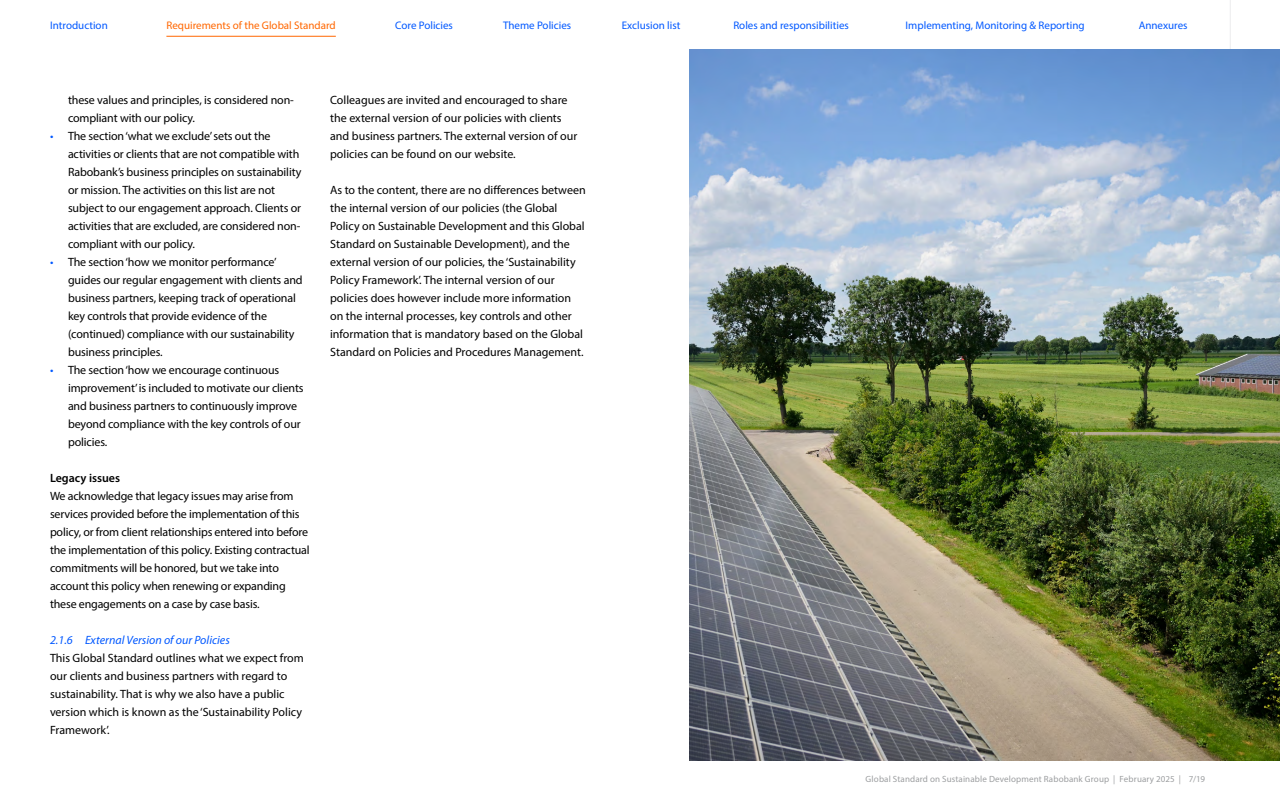
<style>
.page{position:relative;width:1280px;height:800px;background:#fff}
.page>*{position:absolute;margin:0;border:0;box-sizing:border-box;transform-origin:0 0}
.t1{font:12px/18px "Myriad Pro";letter-spacing:-.01em;color:#000}
.t2{font:italic 12px "Myriad Pro";color:#0058ff}
.t3{font:600 12px "Myriad Pro";color:#000}
.t4{font:11px "Myriad Pro";color:#0058ff}
.t5{font:11px "Myriad Pro";color:#ff6700}
.t6{font:9px "Myriad Pro";letter-spacing:.015em;color:#9c9ea0}
.s1{color:#0058ff}
</style>
<div class="page">
<hr style="left:1230px;top:0;width:1px;height:50px;background:#ededee">
<hr style="left:166px;top:36px;width:170px;height:1px;background:#ff6700">
<img style="left:690px;top:50px;width:590px;height:711px">
<p class="t4" style="left:50px;top:19px;width:59px">Introduction</p>
<p class="t5" style="left:166px;top:19px;width:171px">Requirements of the Global Standard</p>
<p class="t4" style="left:395px;top:19px;width:59px">Core Policies</p>
<p class="t4" style="left:503px;top:19px;width:70px">Theme Policies</p>
<p class="t4" style="left:622px;top:19px;width:60px">Exclusion list</p>
<p class="t4" style="left:733px;top:19px;width:117px">Roles and responsibilities</p>
<p class="t4" style="left:906px;top:19px;width:181px">Implementing, Monitoring &amp; Reporting</p>
<p class="t4" style="left:1139px;top:19px;width:50px">Annexures</p>
<p class="t1" style="left:68px;top:91px;width:227px">these values and principles, is considered non&shy;compliant with our policy.</p>
<p class="t1" style="left:68px;top:127px;width:235px;text-indent:-18px"><span class="s1">•</span> The section ‘what we exclude’ sets out the activities or clients that are not compatible with Rabobank’s business principles on sustainability or mission. The activities on this list are not subject to our engagement approach. Clients or activities that are excluded, are considered non&shy;compliant with our policy.</p>
<p class="t1" style="left:68px;top:253px;width:236px;text-indent:-18px"><span class="s1">•</span> The section ‘how we monitor performance’ guides our regular engagement with clients and business partners, keeping track of operational key controls that provide evidence of the (continued) compliance with our sustainability business principles.</p>
<p class="t1" style="left:68px;top:361px;width:237px;text-indent:-18px"><span class="s1">•</span> The section ‘how we encourage continuous improvement’ is included to motivate our clients and business partners to continuously improve beyond compliance with the key controls of our policies.</p>
<p class="t3" style="left:50px;top:470px;width:72px">Legacy issues</p>
<p class="t1" style="left:50px;top:487px;width:261px">We acknowledge that legacy issues may arise from services provided before the implementation of this policy, or from client relationships entered into before the implementation of this policy. Existing contractual commitments will be honored, but we take into account this policy when renewing or expanding these engagements on a case by case basis.</p>
<p class="t2" style="left:50px;top:633px;width:181px">2.1.6 External Version of our Policies</p>
<p class="t1" style="left:50px;top:649px;width:255px">This Global Standard outlines what we expect from our clients and business partners with regard to sustainability. That is why we also have a public version which is known as the ‘Sustainability Policy Framework’.</p>
<p class="t1" style="left:330px;top:91px;width:249px">Colleagues are invited and encouraged to share the external version of our policies with clients and business partners. The external version of our policies can be found on our website.</p>
<p class="t1" style="left:330px;top:181px;width:257px">As to the content, there are no differences between the internal version of our policies (the Global Policy on Sustainable Development and this Global Standard on Sustainable Development), and the external version of our policies, the ‘Sustainability Policy Framework’. The internal version of our policies does however include more information on the internal processes, key controls and other information that is mandatory based on the Global Standard on Policies and Procedures Management.</p>
<p class="t6" style="left:866px;top:774px;width:341px">Global Standard on Sustainable Development Rabobank Group | February 2025 | 7/19</p>
</div>
